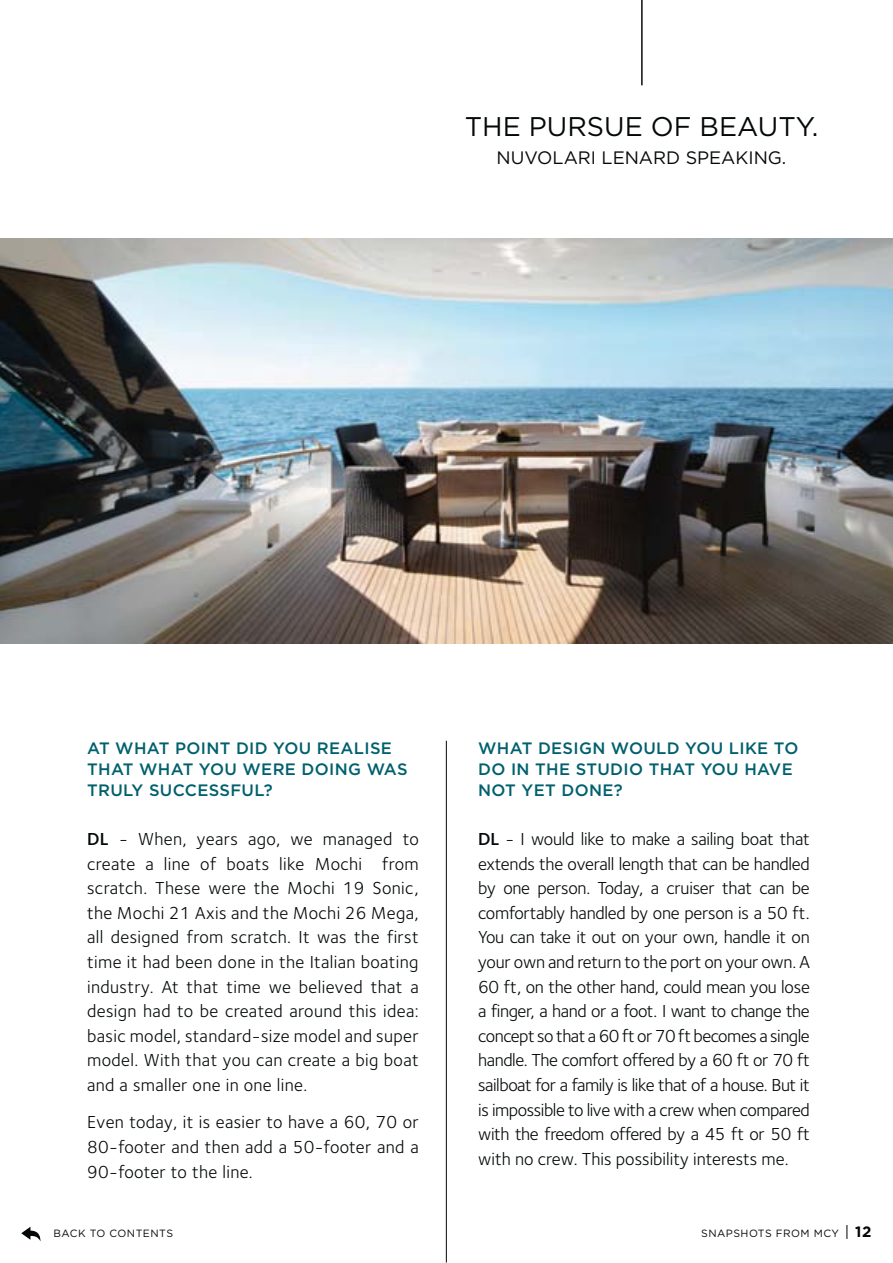
<style>
.page{position:relative;width:893px;height:1263px;background:#fff}
.page>*{position:absolute;margin:0;border:0;box-sizing:border-box;transform-origin:0 0}
.t1{font:27px "Gotham";color:#040809}
.t2{font:18px/24.6px "Foundry Sterling";letter-spacing:.02em;color:#040809;text-align:justify}
.t3{font:18px "Gotham";color:#040809}
.t4{font:500 16.5px/21px "Gotham";letter-spacing:.02em;color:#00606d}
.t5{font:10.5px "Gotham";letter-spacing:.045em;color:#040809}
.s1{font-weight:600}
.s2{font-size:15px}
.s3{font-weight:700;font-size:15px}
</style>
<div class="page">
<svg style="left:21px;top:1227px;width:19px;height:14px"></svg>
<img style="left:0;top:238px;width:893px;height:406px">
<hr style="left:446px;top:741px;width:1px;height:522px;background:#040809">
<hr style="left:641px;top:0;width:1px;height:85px;background:#040809">
<h1 class="t1" style="left:465px;top:116px;width:355px">THE PURSUE OF BEAUTY.</h1>
<p class="t3" style="left:497px;top:151px;width:291px">NUVOLARI LENARD SPEAKING.</p>
<p class="t4" style="left:87px;top:739px;width:322px">AT WHAT POINT DID YOU REALISE<br>THAT WHAT YOU WERE DOING WAS<br>TRULY SUCCESSFUL?</p>
<p class="t2" style="left:87px;top:828px;width:333px"><span class="s1">DL</span> - When, years ago, we managed to create a line of boats like Mochi from scratch. These were the Mochi 19 Sonic, the Mochi 21 Axis and the Mochi 26 Mega, all designed from scratch. It was the first time it had been done in the Italian boating industry. At that time we believed that a design had to be created around this idea: basic model, standard-size model and super model. With that you can create a big boat and a smaller one in one line.</p>
<p class="t2" style="left:87px;top:1112px;width:333px">Even today, it is easier to have a 60, 70 or 80-footer and then add a 50-footer and a 90-footer to the line.</p>
<p class="t4" style="left:478px;top:739px;width:322px">WHAT DESIGN WOULD YOU LIKE TO<br>DO IN THE STUDIO THAT YOU HAVE<br>NOT YET DONE?</p>
<p class="t2" style="left:478px;top:828px;width:333px"><span class="s1">DL</span> - I would like to make a sailing boat that extends the overall length that can be handled by one person. Today, a cruiser that can be comfortably handled by one person is a 50 ft.<br>You can take it out on your own, handle it on your own and return to the port on your own. A 60 ft, on the other hand, could mean you lose a finger, a hand or a foot. I want to change the concept so that a 60 ft or 70 ft becomes a single handle. The comfort offered by a 60 ft or 70 ft sailboat for a family is like that of a house. But it is impossible to live with a crew when compared with the freedom offered by a 45 ft or 50 ft with no crew. This possibility interests me.</p>
<p class="t5" style="left:53px;top:1229px;width:121px">BACK TO CONTENTS</p>
<p class="t5" style="left:701px;top:1230px;width:172px">SNAPSHOTS FROM MCY <span class="s2">|</span> <span class="s3">12</span></p>
</div>
